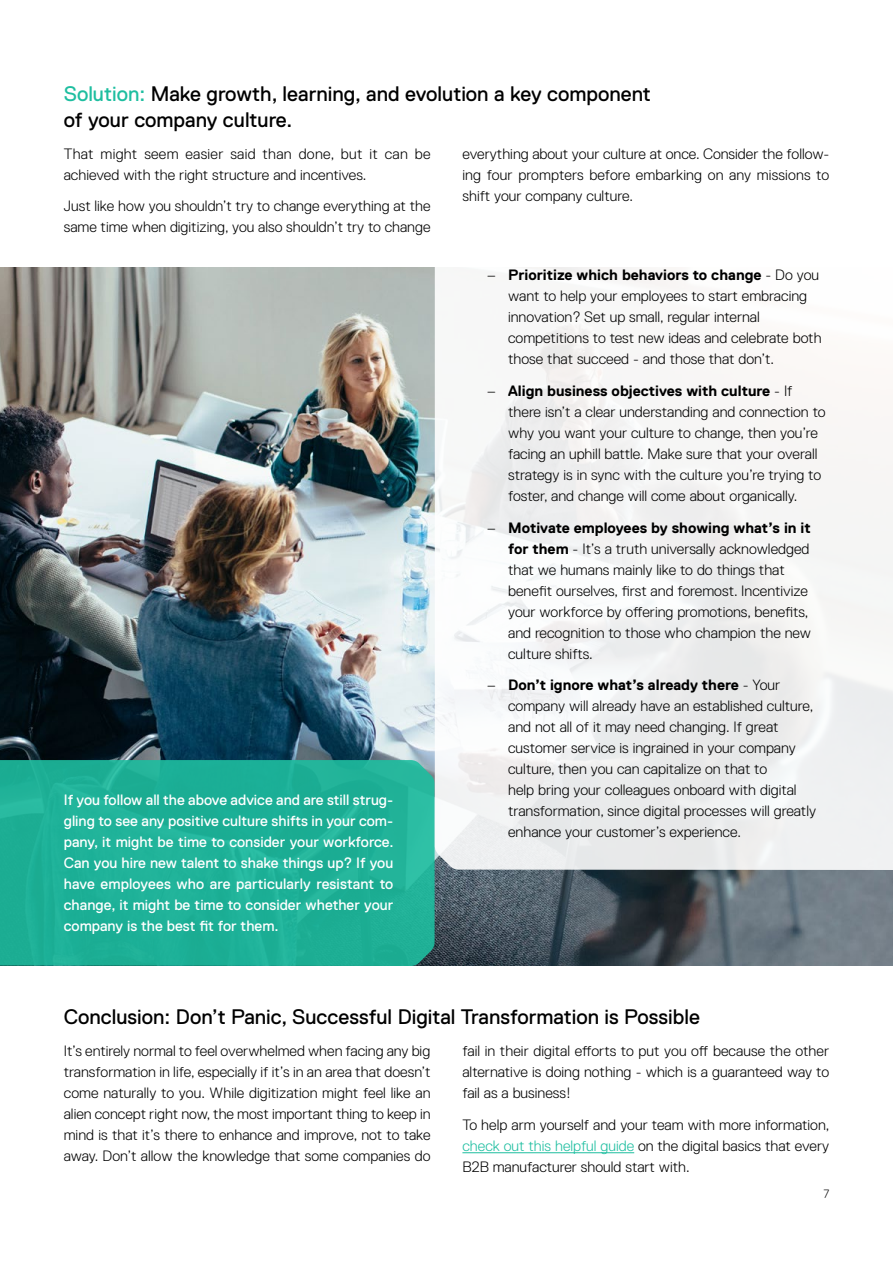
<style>
.page{position:relative;width:893px;height:1263px;background:#fff}
.page>*{position:absolute;margin:0;border:0;box-sizing:border-box;transform-origin:0 0}
.t1{font:21px/25.5px "Replica Std";color:#000}
.t2{font:300 15px/21px "Replica Std";color:#000}
.t3{font:15px/21px "Replica Std";color:#fff;text-align:justify}
.t4{font:700 15px "Replica";color:#000}
.t5{font:300 12px "Replica Std";color:#000}
.s1{color:#1ebea0}
.s2{font-family:"Replica Std";font-weight:300}
.s3{font-family:"Replica";font-weight:700}
</style>
<div class="page">
<img style="left:0;top:268px;width:893px;height:697px">
<svg style="left:0;top:760px;width:435px;height:206px;fill:#1db097"></svg>
<svg style="left:435px;top:267px;width:458px;height:603px;fill:#f5f5f4"></svg>
<hr style="left:462px;top:1152px;width:172px;height:1px;background:#1ebea0">
<h1 class="t1" style="left:64px;top:82px;width:588px"><span class="s1">Solution:</span> Make growth, learning, and evolution a key component of your company culture.</h1>
<p class="t2" style="left:64px;top:143px;width:368px">That might seem easier said than done, but it can be achieved with the right structure and incentives.</p>
<p class="t2" style="left:64px;top:196px;width:368px">Just like how you shouldn’t try to change everything at the same time when digitizing, you also shouldn’t try to change</p>
<p class="t2" style="left:462px;top:143px;width:368px;text-align:justify">everything about your culture at once. Consider the follow&shy;ing four prompters before embarking on any missions to shift your company culture.</p>
<p class="t3" style="left:64px;top:789px;width:332px">If you follow all the above advice and are still strug&shy;gling to see any positive culture shifts in your com&shy;pany, it might be time to consider your workforce.<br>Can you hire new talent to shake things up? If you have employees who are particularly resistant to change, it might be time to consider whether your company is the best fit for them.</p>
<p class="t4" style="left:487px;top:267px;width:334px"><span class="s2">–</span> Prioritize which behaviors to change <span class="s2">- Do you</span></p>
<p class="t2" style="left:508px;top:286px;width:315px">want to help your employees to start embracing innovation? Set up small, regular internal competitions to test new ideas and celebrate both those that succeed - and those that don’t.</p>
<p class="t4" style="left:487px;top:382px;width:307px"><span class="s2">–</span> Align business objectives with culture <span class="s2">- If</span></p>
<p class="t2" style="left:508px;top:401px;width:319px">there isn’t a clear understanding and connection to why you want your culture to change, then you’re facing an uphill battle. Make sure that your overall strategy is in sync with the culture you’re trying to foster, and change will come about organically.</p>
<p class="t4" style="left:487px;top:519px;width:325px"><span class="s2">–</span> Motivate employees by showing what’s in it</p>
<p class="t2" style="left:508px;top:538px;width:304px"><span class="s3">for them</span> - It’s a truth universally acknowledged that we humans mainly like to do things that benefit ourselves, first and foremost. Incentivize your workforce by offering promotions, benefits, and recognition to those who champion the new culture shifts.</p>
<p class="t4" style="left:487px;top:677px;width:295px"><span class="s2">–</span> Don’t ignore what’s already there <span class="s2">- Your</span></p>
<p class="t2" style="left:508px;top:696px;width:309px">company will already have an established culture, and not all of it may need changing. If great customer service is ingrained in your company culture, then you can capitalize on that to<br>help bring your colleagues onboard with digital transformation, since digital processes will greatly enhance your customer’s experience.</p>
<h1 class="t1" style="left:64px;top:1004px;width:638px">Conclusion: Don’t Panic, Successful Digital Transformation is Possible</h1>
<p class="t2" style="left:64px;top:1040px;width:368px;text-align:justify">It’s entirely normal to feel overwhelmed when facing any big transformation in life, especially if it’s in an area that doesn’t come naturally to you. While digitization might feel like an alien concept right now, the most important thing to keep in mind is that it’s there to enhance and improve, not to take away. Don’t allow the knowledge that some companies do</p>
<p class="t2" style="left:462px;top:1040px;width:368px;text-align:justify">fail in their digital efforts to put you off because the other alternative is doing nothing - which is a guaranteed way to fail as a business!</p>
<p class="t2" style="left:462px;top:1114px;width:369px;text-align:justify">To help arm yourself and your team with more information, <span class="s1">check out this helpful guide</span> on the digital basics that every B2B manufacturer should start with.</p>
<p class="t5" style="left:823px;top:1187px;width:7px">7</p>
</div>
